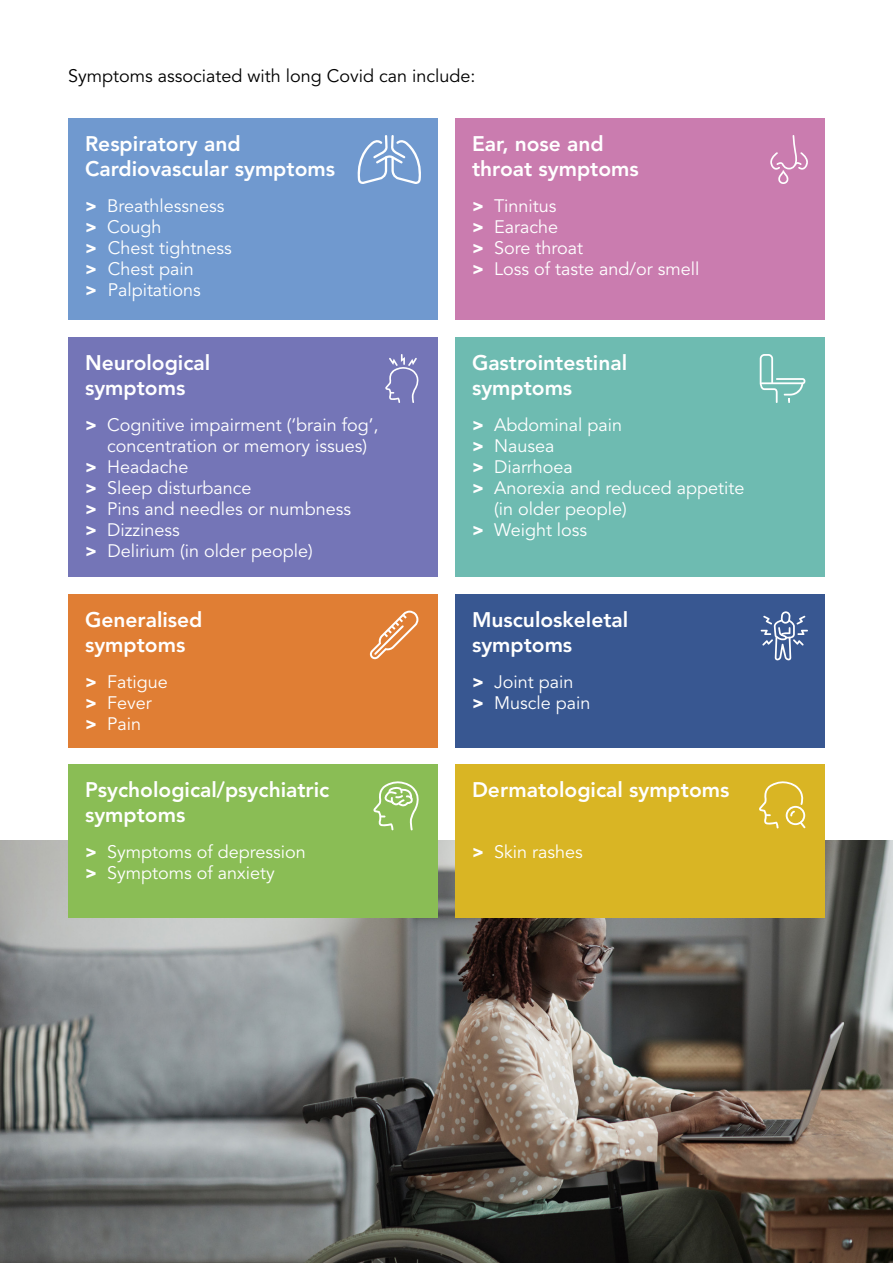
<style>
.page{position:relative;width:893px;height:1263px;background:#fff}
.page>*{position:absolute;margin:0;border:0;box-sizing:border-box;transform-origin:0 0}
.text_black{font:800 21px/25.2px "Avenir LT Pro";color:#fff}
.text_black-2{font:18px/21px "Avenir LT Pro";color:#fff}
.text_black-3{font:18px "Avenir LT Pro";color:#000}
.s1{font-weight:900}
</style>
<div class="page">
<div style="left:68px;top:118px;width:370px;height:202px;background:#7099cf"></div>
<img style="left:0;top:841px;width:893px;height:422px">
<div style="left:455px;top:118px;width:370px;height:202px;background:#ca7caf"></div>
<div style="left:68px;top:337px;width:370px;height:240px;background:#7475b7"></div>
<div style="left:455px;top:337px;width:370px;height:240px;background:#6ebbb1"></div>
<div style="left:68px;top:594px;width:370px;height:153px;background:#e07e34"></div>
<div style="left:455px;top:594px;width:370px;height:153px;background:#385791"></div>
<div style="left:68px;top:764px;width:370px;height:153px;background:#8abd55"></div>
<div style="left:455px;top:764px;width:370px;height:153px;background:#d9b524"></div>
<svg style="left:385px;top:354px;width:34px;height:49px"></svg>
<svg style="left:373px;top:781px;width:46px;height:49px"></svg>
<svg style="left:760px;top:354px;width:45px;height:49px"></svg>
<svg style="left:770px;top:135px;width:38px;height:49px"></svg>
<svg style="left:759px;top:781px;width:46px;height:47px"></svg>
<svg style="left:370px;top:611px;width:48px;height:48px"></svg>
<svg style="left:357px;top:135px;width:64px;height:49px"></svg>
<svg style="left:761px;top:611px;width:47px;height:49px"></svg>
<p class="text_black-3" style="left:68px;top:65px;width:409px">Symptoms associated with long Covid can include:</p>
<p class="text_black" style="left:85px;top:131px;width:252px">Respiratory and<br>Cardiovascular symptoms</p>
<p class="text_black-2" style="left:85px;top:195px;width:148px"><span class="s1">&gt;</span> Breathlessness <span class="s1">&gt;</span> Cough<br><span class="s1">&gt;</span> Chest tightness <span class="s1">&gt;</span> Chest pain<br><span class="s1">&gt;</span> Palpitations</p>
<p class="text_black" style="left:85px;top:350px;width:127px">Neurological symptoms</p>
<p class="text_black-2" style="left:85px;top:414px;width:295px"><span class="s1">&gt;</span> Cognitive impairment (‘brain fog’,</p>
<p class="text_black-2" style="left:107px;top:435px;width:262px">concentration or memory issues)</p>
<p class="text_black-2" style="left:85px;top:456px;width:105px"><span class="s1">&gt;</span> Headache</p>
<p class="text_black-2" style="left:85px;top:477px;width:168px"><span class="s1">&gt;</span> Sleep disturbance</p>
<p class="text_black-2" style="left:85px;top:498px;width:268px"><span class="s1">&gt;</span> Pins and needles or numbness</p>
<p class="text_black-2" style="left:85px;top:519px;width:96px"><span class="s1">&gt;</span> Dizziness</p>
<p class="text_black-2" style="left:85px;top:540px;width:229px"><span class="s1">&gt;</span> Delirium (in older people)</p>
<p class="text_black" style="left:85px;top:607px;width:119px">Generalised symptoms</p>
<p class="text_black-2" style="left:85px;top:672px;width:84px"><span class="s1">&gt;</span> Fatigue <span class="s1">&gt;</span> Fever <span class="s1">&gt;</span> Pain</p>
<p class="text_black" style="left:85px;top:777px;width:246px">Psychological/psychiatric symptoms</p>
<p class="text_black-2" style="left:85px;top:842px;width:222px"><span class="s1">&gt;</span> Symptoms of depression <span class="s1">&gt;</span> Symptoms of anxiety</p>
<p class="text_black" style="left:472px;top:131px;width:168px">Ear, nose and throat symptoms</p>
<p class="text_black-2" style="left:472px;top:195px;width:229px"><span class="s1">&gt;</span> Tinnitus<br><span class="s1">&gt;</span> Earache<br><span class="s1">&gt;</span> Sore throat<br><span class="s1">&gt;</span> Loss of taste and/or smell</p>
<p class="text_black" style="left:472px;top:350px;width:157px">Gastrointestinal symptoms</p>
<p class="text_black-2" style="left:472px;top:414px;width:152px"><span class="s1">&gt;</span> Abdominal pain</p>
<p class="text_black-2" style="left:472px;top:435px;width:84px"><span class="s1">&gt;</span> Nausea</p>
<p class="text_black-2" style="left:472px;top:456px;width:102px"><span class="s1">&gt;</span> Diarrhoea</p>
<p class="text_black-2" style="left:472px;top:477px;width:274px"><span class="s1">&gt;</span> Anorexia and reduced appetite</p>
<p class="text_black-2" style="left:494px;top:498px;width:134px">(in older people)</p>
<p class="text_black-2" style="left:472px;top:519px;width:117px"><span class="s1">&gt;</span> Weight loss</p>
<p class="text_black" style="left:472px;top:607px;width:158px">Musculoskeletal symptoms</p>
<p class="text_black-2" style="left:472px;top:672px;width:120px"><span class="s1">&gt;</span> Joint pain<br><span class="s1">&gt;</span> Muscle pain</p>
<p class="text_black" style="left:472px;top:777px;width:259px">Dermatological symptoms</p>
<p class="text_black-2" style="left:472px;top:842px;width:112px"><span class="s1">&gt;</span> Skin rashes</p>
</div>
